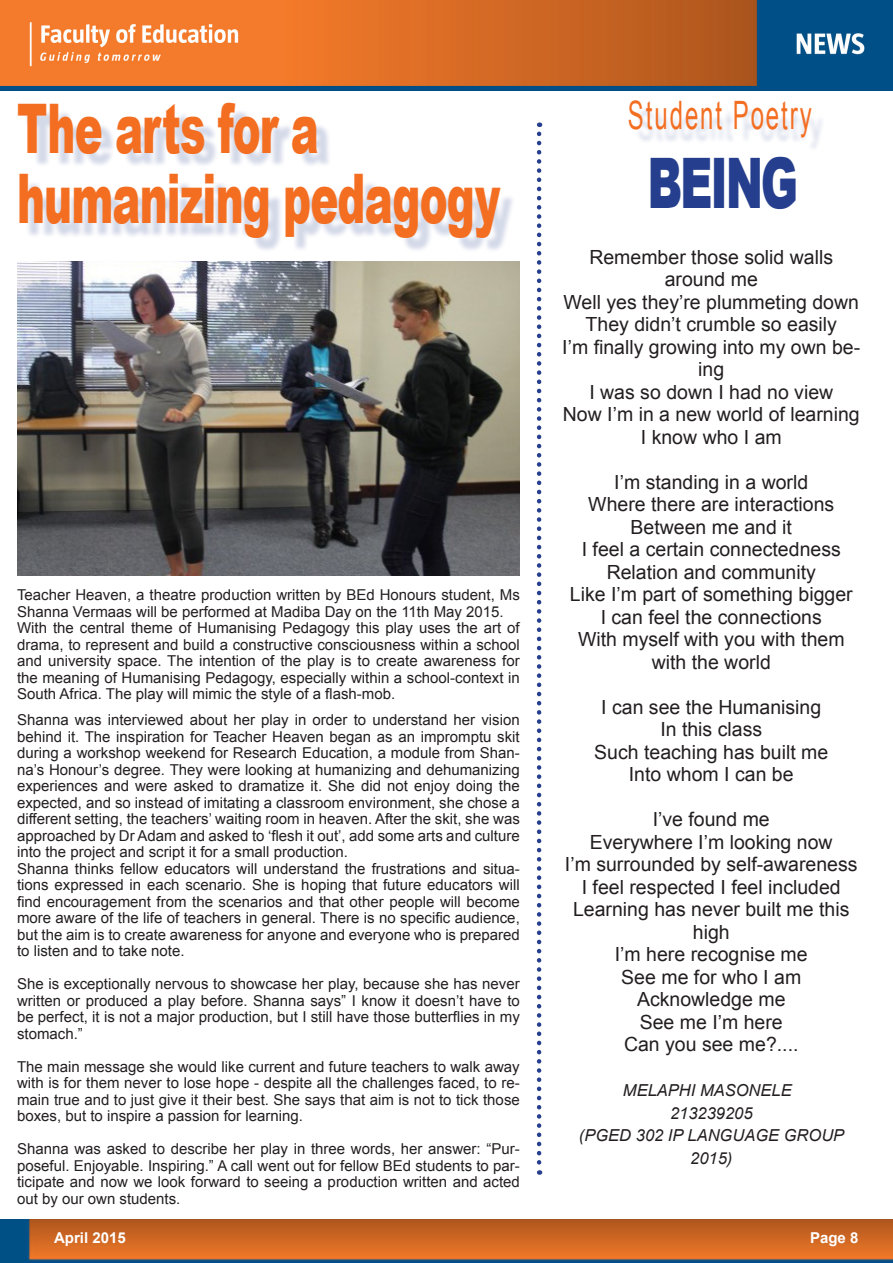
<style>
.page{position:relative;width:893px;height:1263px;background:#fff}
.page>*{position:absolute;margin:0;border:0;box-sizing:border-box;transform-origin:0 0}
.t1{font:900 69.75px "Arial";letter-spacing:-.05em;color:#253f8e;scale:.65 1}
.t2{font:900 68.4px/70.5px "Arial";letter-spacing:-.02em;color:#f36e21;scale:.61 1}
.t3{font:39.15px "Arial";letter-spacing:.08em;color:#f36e21;scale:.61 1}
.t4{font:19.5px/22.5px "Arial";color:#231f20;text-align:center}
.t5{font:italic 16.5px/22.5px "Arial";color:#231f20;text-align:center}
.t6{font:15px/16.5px "Arial";color:#231f20;text-align:justify}
.t7{font:700 15px "Arial";color:#fff}
</style>
<div class="page">
<img style="left:0;top:0;width:893px;height:91px">
<img style="left:0;top:1219px;width:893px;height:44px">
<svg style="left:537px;top:134px;width:4px;height:1041px"></svg>
<div style="left:24px;top:108px;width:492px;height:145px;background:#253f8e;opacity:.2"></div>
<div style="left:635px;top:107px;width:191px;height:45px;background:#253f8e;opacity:.2"></div>
<img style="left:17px;top:261px;width:503px;height:314px">
<p class="t2" style="left:17px;top:91px;width:794px">The arts for a humanizing pedagogy</p>
<p class="t3" style="left:628px;top:90px;width:303px">Student Poetry</p>
<p class="t1" style="left:647px;top:132px;width:234px">BEING</p>
<p class="t4" style="left:562px;top:246px;width:300px">Remember those solid walls around me<br>Well yes they’re plummeting down<br>They didn’t crumble so easily<br>I’m finally growing into my own be&shy;ing<br>I was so down I had no view<br>Now I’m in a new world of learning<br>I know who I am</p>
<p class="t4" style="left:570px;top:471px;width:284px">I’m standing in a world<br>Where there are interactions<br>Between me and it<br>I feel a certain connectedness<br>Relation and community<br>Like I’m part of something bigger<br>I can feel the connections<br>With myself with you with them with the world</p>
<p class="t4" style="left:594px;top:696px;width:236px">I can see the Humanising<br>In this class<br>Such teaching has built me<br>Into whom I can be</p>
<p class="t4" style="left:565px;top:808px;width:294px">I’ve found me<br>Everywhere I’m looking now<br>I’m surrounded by self-awareness<br>I feel respected I feel included<br>Learning has never built me this high<br>I’m here recognise me<br>See me for who I am<br>Acknowledge me<br>See me I’m here<br>Can you see me?....</p>
<p class="t5" style="left:579px;top:1079px;width:267px">MELAPHI MASONELE<br>213239205<br>(PGED 302 IP LANGUAGE GROUP<br>2015)</p>
<p class="t6" style="left:17px;top:587px;width:504px;text-align:left">Teacher Heaven, a theatre production written by BEd Honours student, Ms Shanna Vermaas will be performed at Madiba Day on the 11th May 2015.<br>With the central theme of Humanising Pedagogy this play uses the art of drama, to represent and build a constructive consciousness within a school and university space. The intention of the play is to create awareness for the meaning of Humanising Pedagogy, especially within a school-context in South Africa. The play will mimic the style of a flash-mob.</p>
<p class="t6" style="left:17px;top:712px;width:504px;text-align:left">Shanna was interviewed about her play in order to understand her vision behind it. The inspiration for Teacher Heaven began as an impromptu skit during a workshop weekend for Research Education, a module from Shan&shy;na’s Honour’s degree. They were looking at humanizing and dehumanizing experiences and were asked to dramatize it. She did not enjoy doing the expected, and so instead of imitating a classroom environment, she chose a different setting, the teachers’ waiting room in heaven. After the skit, she was approached by Dr Adam and asked to ‘flesh it out’, add some arts and culture into the project and script it for a small production.<br>Shanna thinks fellow educators will understand the frustrations and situa&shy;tions expressed in each scenario. She is hoping that future educators will find encouragement from the scenarios and that other people will become more aware of the life of teachers in general. There is no specific audience, but the aim is to create awareness for anyone and everyone who is prepared to listen and to take note.</p>
<p class="t6" style="left:17px;top:976px;width:504px">She is exceptionally nervous to showcase her play, because she has never written or produced a play before. Shanna says” I know it doesn’t have to be perfect, it is not a major production, but I still have those butterflies in my stomach.”</p>
<p class="t6" style="left:17px;top:1058px;width:504px">The main message she would like current and future teachers to walk away with is for them never to lose hope - despite all the challenges faced, to re&shy;main true and to just give it their best. She says that aim is not to tick those boxes, but to inspire a passion for learning.</p>
<p class="t6" style="left:17px;top:1141px;width:504px">Shanna was asked to describe her play in three words, her answer: “Pur&shy;poseful. Enjoyable. Inspiring.” A call went out for fellow BEd students to par&shy;ticipate and now we look forward to seeing a production written and acted out by our own students.</p>
<p class="t7" style="left:54px;top:1228px;width:73px">April 2015</p>
<p class="t7" style="left:810px;top:1228px;width:50px">Page 8</p>
</div>
